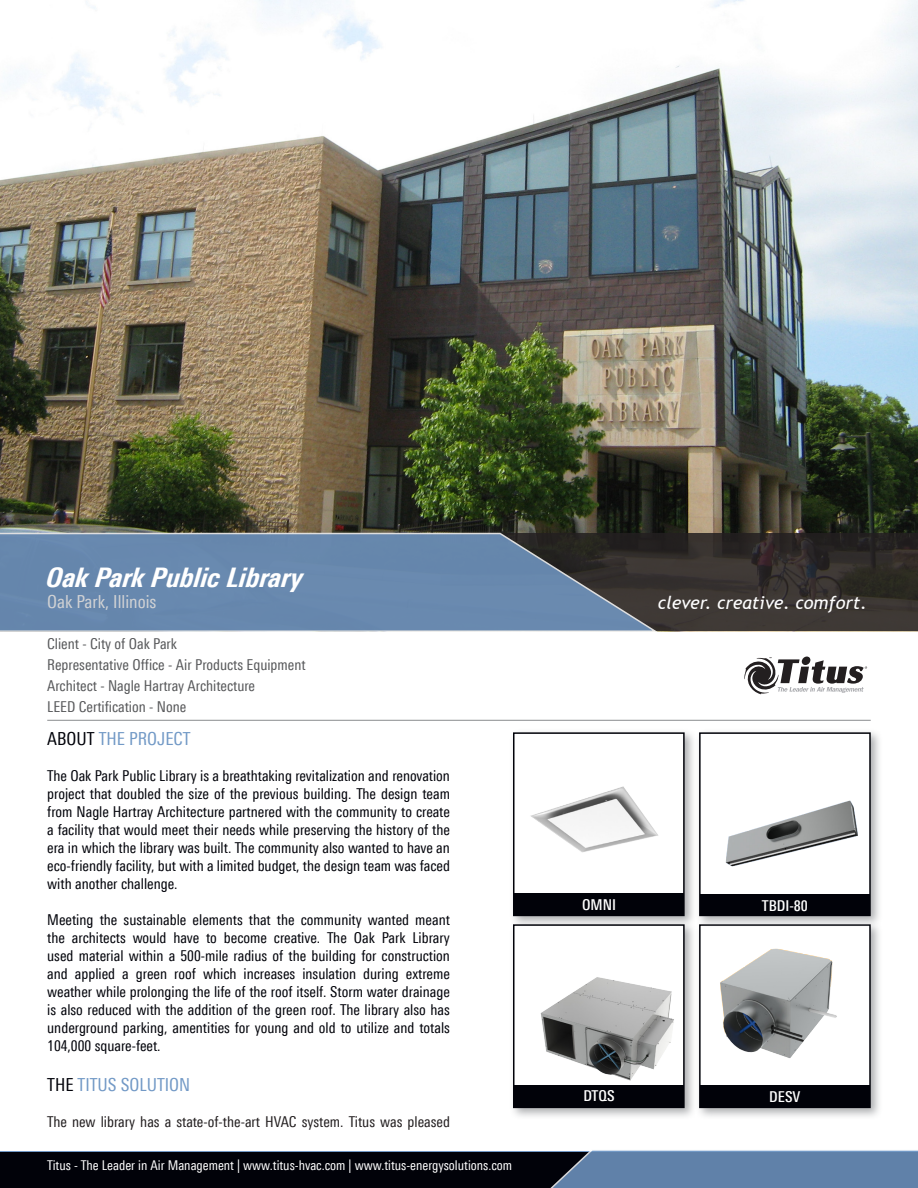
<style>
.page{position:relative;width:918px;height:1188px;background:#fff}
.page>*{position:absolute;margin:0;border:0;box-sizing:border-box;transform-origin:0 0}
.t1{font:italic 800 condensed 27px "LT Univers";color:#fff}
.t2{font:condensed 18px "LT Univers";color:#7299c6}
.t3{font:italic 18px "Trebuchet MS";color:#fff}
.t4{font:condensed 18px "LT Univers";color:#d1d2d4}
.Title_sub{font:condensed 15px/18px "LT Univers";color:#010209;text-align:justify}
.t5{font:condensed 15px "LT Univers";color:#57585a}
.Title_sub-2{font:condensed 15px "LT Univers";color:#231f20}
.t6{font:500 condensed 15px "LT Univers";color:#fff}
.t7{font:condensed 13.5px "LT Univers";color:#fff}
.s1{color:#010209}
</style>
<div class="page">
<img style="left:0;top:0;width:918px;height:534px">
<div style="left:0;top:1152px;width:918px;height:36px;background:#010209"></div>
<hr style="left:0;top:1151px;width:918px;height:1px;background:#7299c6">
<svg style="left:744px;top:657px;width:123px;height:37px"></svg>
<hr style="left:47px;top:720px;width:824px;height:1px;background:#8a8c8f">
<div style="left:695px;top:920px;width:188px;height:200px;background:#939598;opacity:.75"></div>
<img style="left:702px;top:928px;width:166px;height:158px">
<div style="left:699px;top:924px;width:172px;height:184px;border:2px solid #010209"></div>
<div style="left:695px;top:728px;width:188px;height:200px;background:#939598;opacity:.75"></div>
<div style="left:700px;top:733px;width:170px;height:182px;background:#fff"></div>
<img style="left:702px;top:800px;width:166px;height:95px">
<div style="left:699px;top:732px;width:172px;height:184px;border:2px solid #010209"></div>
<div style="left:509px;top:728px;width:188px;height:200px;background:#939598;opacity:.75"></div>
<div style="left:514px;top:733px;width:170px;height:182px;background:#fff"></div>
<img style="left:530px;top:786px;width:128px;height:67px">
<div style="left:513px;top:732px;width:172px;height:184px;border:2px solid #010209"></div>
<div style="left:509px;top:920px;width:188px;height:200px;background:#939598;opacity:.75"></div>
<div style="left:514px;top:925px;width:170px;height:182px;background:#fff"></div>
<img style="left:524px;top:977px;width:158px;height:109px">
<div style="left:513px;top:924px;width:172px;height:184px;border:2px solid #010209"></div>
<div style="left:514px;top:894px;width:170px;height:21px;background:#010209"></div>
<div style="left:514px;top:1086px;width:170px;height:21px;background:#010209"></div>
<div style="left:700px;top:1086px;width:169px;height:21px;background:#010209"></div>
<div style="left:700px;top:895px;width:169px;height:21px;background:#010209"></div>
<svg style="left:659px;top:534px;width:259px;height:97px;background:#35302d"></svg>
<svg style="left:0;top:532px;width:659px;height:100px;background:#647f9e"></svg>
<svg style="left:550px;top:1150px;width:368px;height:38px;background:#5f7ea3"></svg>
<p class="t1" style="left:47px;top:561px;width:258px">Oak Park Public Library</p>
<p class="t4" style="left:47px;top:591px;width:111px">Oak Park, Illinois</p>
<p class="t5" style="left:47px;top:635px;width:131px">Client - City of Oak Park</p>
<p class="t5" style="left:47px;top:656px;width:260px">Representative Office - Air Products Equipment</p>
<p class="t5" style="left:47px;top:677px;width:209px">Architect - Nagle Hartray Architecture</p>
<p class="t5" style="left:47px;top:698px;width:141px">LEED Certification - None</p>
<p class="t2" style="left:47px;top:729px;width:145px"><span class="s1">ABOUT</span> THE PROJECT</p>
<p class="Title_sub" style="left:47px;top:767px;width:404px">The Oak Park Public Library is a breathtaking revitalization and renovation project that doubled the size of the previous building. The design team from Nagle Hartray Architecture partnered with the community to create a facility that would meet their needs while preserving the history of the era in which the library was built. The community also wanted to have an eco-friendly facility, but with a limited budget, the design team was faced with another challenge.</p>
<p class="Title_sub" style="left:47px;top:911px;width:404px">Meeting the sustainable elements that the community wanted meant the architects would have to become creative. The Oak Park Library used material within a 500-mile radius of the building for construction and applied a green roof which increases insulation during extreme weather while prolonging the life of the roof itself. Storm water drainage is also reduced with the addition of the green roof. The library also has underground parking, amentities for young and old to utilize and totals 104,000 square-feet.</p>
<p class="t2" style="left:47px;top:1074px;width:145px"><span class="s1">THE</span> TITUS SOLUTION</p>
<p class="Title_sub-2" style="left:47px;top:1113px;width:404px">The new library has a state-of-the-art HVAC system. Titus was pleased</p>
<p class="t7" style="left:47px;top:1157px;width:467px">Titus - The Leader in Air Management | www.titus-hvac.com | www.titus-energysolutions.com</p>
<p class="t3" style="left:658px;top:592px;width:211px">clever. creative. comfort.</p>
<p class="t6" style="left:582px;top:896px;width:36px">OMNI</p>
<p class="t6" style="left:762px;top:897px;width:48px">TBDI-80</p>
<p class="t6" style="left:583px;top:1087px;width:33px">DTQS</p>
<p class="t6" style="left:769px;top:1088px;width:33px">DESV</p>
</div>
